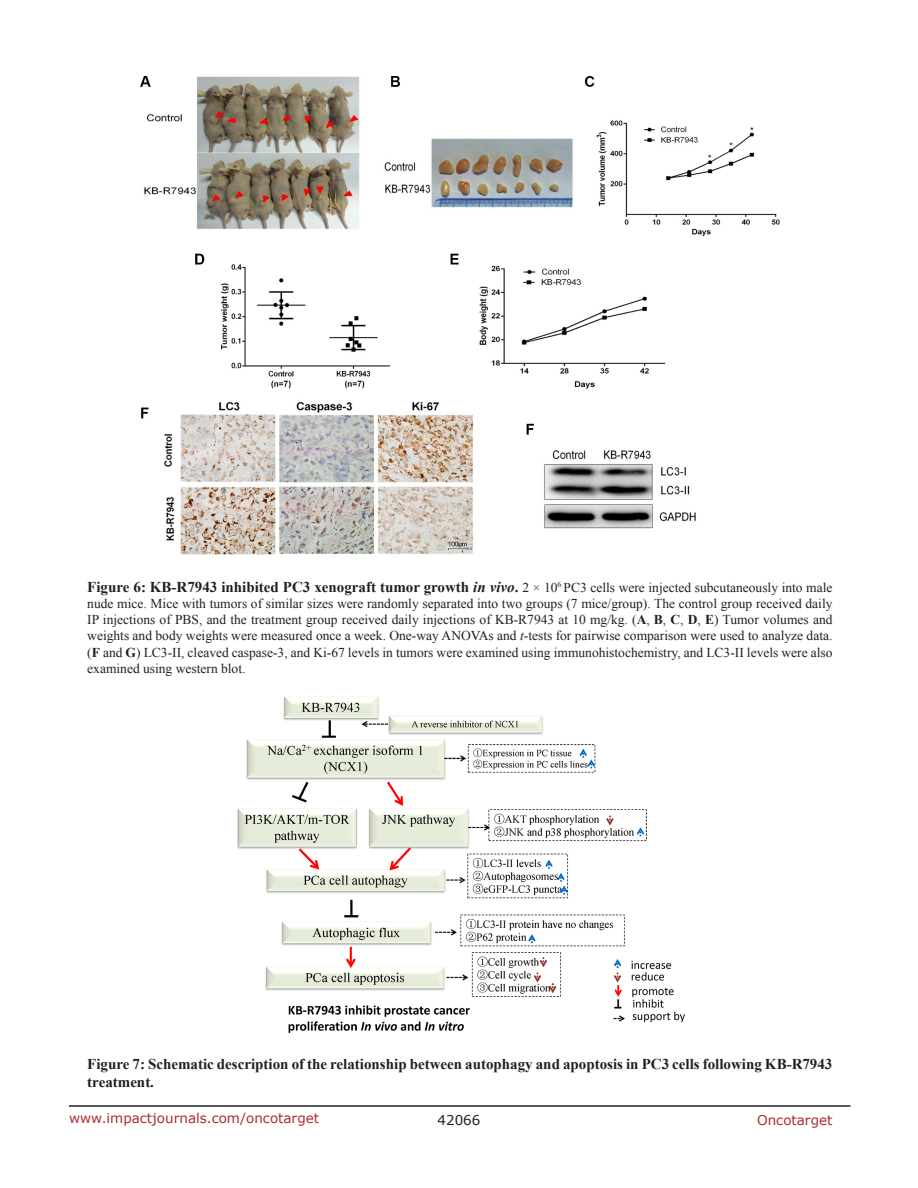
<style>
.page{position:relative;width:918px;height:1188px;background:#fff}
.page>*{position:absolute;margin:0;border:0;box-sizing:border-box;transform-origin:0 0}
.t1{font:700 15px/18px "Times New Roman";color:#231f20}
.t2{font:13.5px/16.2px "Times New Roman";color:#231f20;text-align:justify}
.t3{font:13.5px "Verdana";color:#ac2b31}
.t4{font:13.5px "Verdana";color:#231f20}
.s1{font-style:italic}
.s2{font-weight:400;font-size:13.5px}
.s3{font-weight:700}
</style>
<div class="page">
<hr style="left:69px;top:1105px;width:781px;height:2px;background:#231f20">
<img style="left:141px;top:76px;width:639px;height:479px">
<img style="left:237px;top:696px;width:447px;height:336px">
<p class="t1" style="left:87px;top:577px;width:747px">Figure 6: KB-R7943 inhibited PC3 xenograft tumor growth <span class="s1">in vivo</span>. <span class="s2">2 × 10</span><sup>6</sup> <span class="s2">PC3 cells were injected subcutaneously into male</span></p>
<p class="t2" style="left:87px;top:595px;width:747px">nude mice. Mice with tumors of similar sizes were randomly separated into two groups (7 mice/group). The control group received daily IP injections of PBS, and the treatment group received daily injections of KB-R7943 at 10 mg/kg. (<span class="s3">A</span>, <span class="s3">B</span>, <span class="s3">C</span>, <span class="s3">D</span>, <span class="s3">E</span>) Tumor volumes and weights and body weights were measured once a week. One-way ANOVAs and <span class="s1">t</span>-tests for pairwise comparison were used to analyze data. (<span class="s3">F</span> and <span class="s3">G</span>) LC3-II, cleaved caspase-3, and Ki-67 levels in tumors were examined using immunohistochemistry, and LC3-II levels were also examined using western blot.</p>
<p class="t1" style="left:87px;top:1054px;width:747px">Figure 7: Schematic description of the relationship between autophagy and apoptosis in PC3 cells following KB-R7943 treatment.</p>
<p class="t3" style="left:69px;top:1109px;width:252px">www.impactjournals.com/oncotarget</p>
<p class="t4" style="left:438px;top:1111px;width:44px">42066</p>
<p class="t3" style="left:757px;top:1111px;width:77px">Oncotarget</p>
</div>
